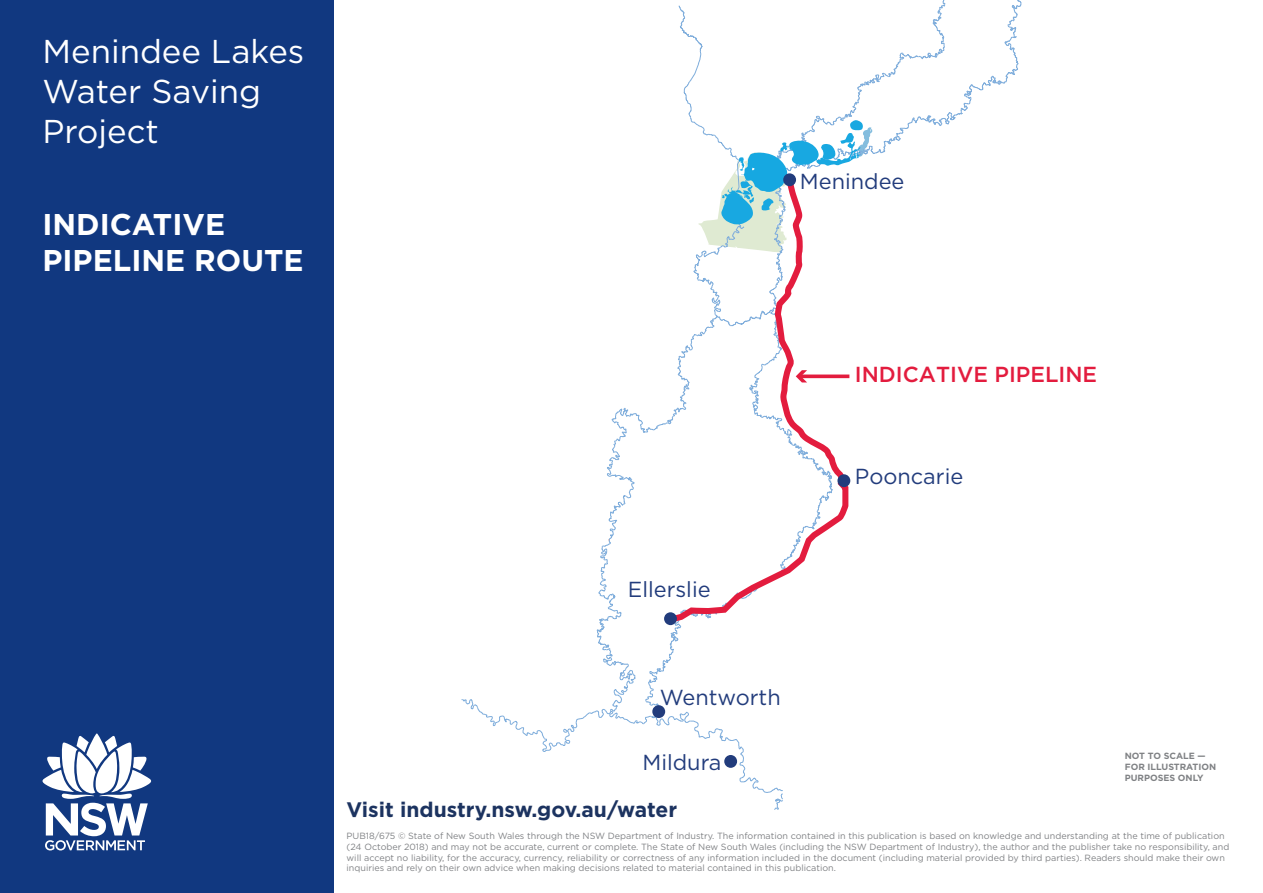
<style>
.page{position:relative;width:1263px;height:893px;background:#fff}
.page>*{position:absolute;margin:0;border:0;box-sizing:border-box;transform-origin:0 0}
.t1{font:33px/39.6px "Gotham";color:#fff}
.t2{font:700 30px/36px "Gotham";color:#fff}
.t3{font:21.75px "Gotham";color:#223c7c}
.t4{font:500 21.75px "Gotham";color:#e31c3e}
.t5{font:700 21px "Gotham";color:#1c3360}
.t6{font:9px/10.8px "Gotham";color:#808285}
.t7{font:700 9px/10.8px "Gotham";color:#808285}
</style>
<div class="page">
<div style="left:0;top:0;width:334px;height:893px;background:#113880"></div>
<svg style="left:43px;top:733px;width:108px;height:117px"></svg>
<svg style="left:461px;top:0;width:560px;height:700px"></svg>
<svg style="left:462px;top:103px;width:321px;height:707px"></svg>
<svg style="left:698px;top:120px;width:178px;height:132px"></svg>
<svg style="left:659px;top:174px;width:192px;height:451px"></svg>
<svg style="left:807px;top:374px;width:42px;height:4px"></svg>
<svg style="left:796px;top:370px;width:11px;height:12px"></svg>
<div style="left:783px;top:173px;width:13px;height:13px;background:#223c7c;border-radius:50%"></div>
<div style="left:664px;top:612px;width:13px;height:13px;background:#223c7c;border-radius:50%"></div>
<div style="left:652px;top:705px;width:13px;height:13px;background:#223c7c;border-radius:50%"></div>
<div style="left:724px;top:755px;width:13px;height:13px;background:#223c7c;border-radius:50%"></div>
<div style="left:837px;top:474px;width:13px;height:13px;background:#223c7c;border-radius:50%"></div>
<h1 class="t1" style="left:43px;top:31px;width:263px">Menindee Lakes<br>Water Saving<br>Project</h1>
<h2 class="t2" style="left:43px;top:206px;width:263px">INDICATIVE<br>PIPELINE ROUTE</h2>
<h3 class="t3" style="left:800px;top:169px;width:106px">Menindee</h3>
<h3 class="t4" style="left:855px;top:362px;width:244px">INDICATIVE PIPELINE</h3>
<h3 class="t3" style="left:628px;top:577px;width:84px">Ellerslie</h3>
<h3 class="t3" style="left:660px;top:685px;width:122px">Wentworth</h3>
<h3 class="t3" style="left:642px;top:750px;width:81px">Mildura</h3>
<h3 class="t5" style="left:347px;top:797px;width:332px">Visit industry.nsw.gov.au/water</h3>
<h3 class="t3" style="left:855px;top:464px;width:110px">Pooncarie</h3>
<p class="t7" style="left:1125px;top:750px;width:93px">NOT TO SCALE —<br>FOR ILLUSTRATION<br>PURPOSES ONLY</p>
<p class="t6" style="left:347px;top:830px;width:884px">PUB18/675 © State of New South Wales through the NSW Department of Industry. The information contained in this publication is based on knowledge and understanding at the time of publication (24 October 2018) and may not be accurate, current or complete. The State of New South Wales (including the NSW Department of Industry), the author and the publisher take no responsibility, and will accept no liability, for the accuracy, currency, reliability or correctness of any information included in the document (including material provided by third parties). Readers should make their own inquiries and rely on their own advice when making decisions related to material contained in this publication.</p>
</div>
